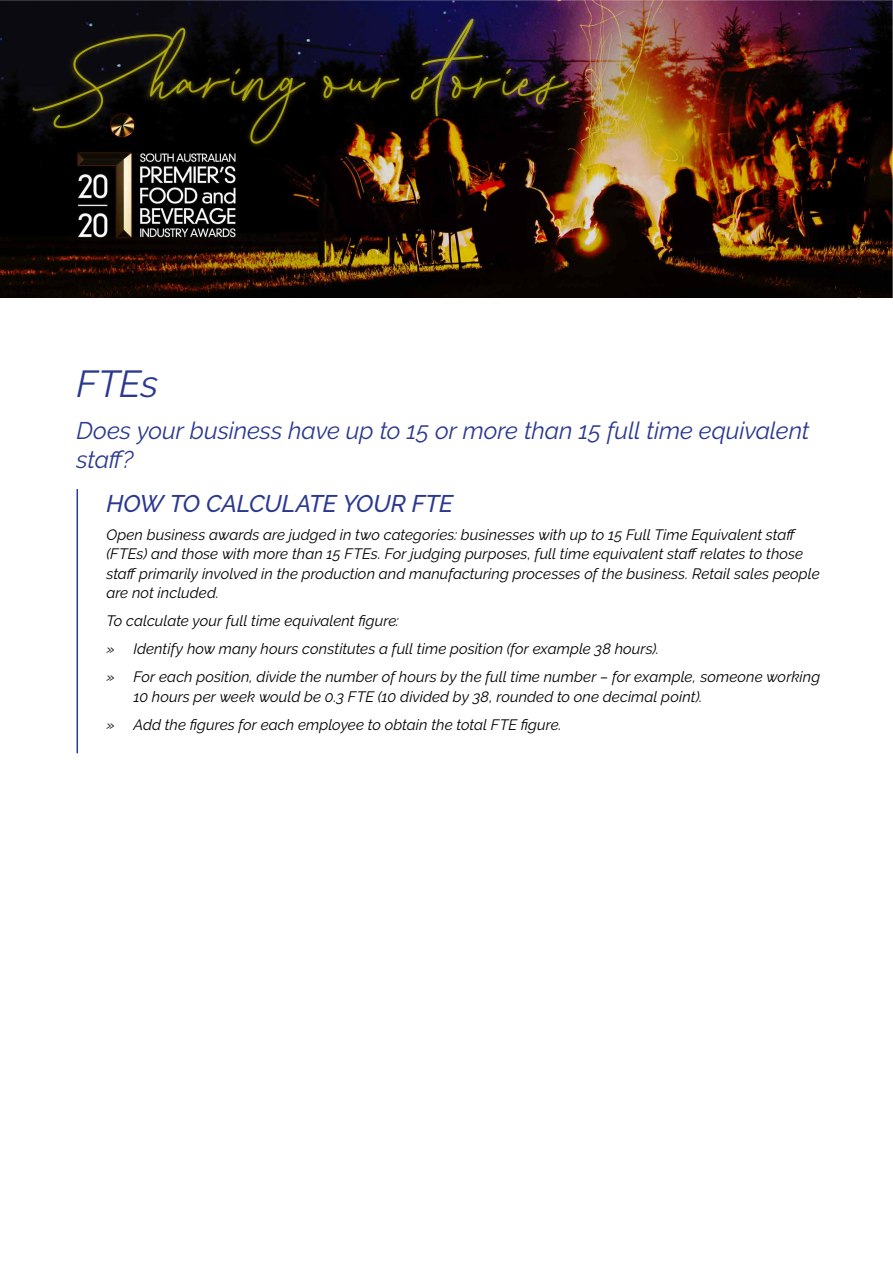
<style>
.page{position:relative;width:893px;height:1263px;background:#fff}
.page>*{position:absolute;margin:0;border:0;box-sizing:border-box;transform-origin:0 0}
.t1{font:italic 37.5px "Raleway";color:#2b3990}
.t2{font:italic 24px/28.8px "Raleway";letter-spacing:-.005em;color:#2b3990}
.t3{font:italic 500 24px "Raleway";letter-spacing:-.015em;color:#2b3990}
.t4{font:italic 15px/19.5px "Raleway";letter-spacing:.005em;color:#000}
</style>
<div class="page">
<img style="left:0;top:0;width:893px;height:298px">
<hr style="left:77px;top:489px;width:1px;height:264px;background:#2b3990">
<h1 class="t1" style="left:77px;top:362px;width:83px">FTEs</h1>
<h2 class="t2" style="left:77px;top:416px;width:734px">Does your business have up to 15 or more than 15 full time equivalent staff?</h2>
<h2 class="t3" style="left:106px;top:489px;width:348px">HOW TO CALCULATE YOUR FTE</h2>
<p class="t4" style="left:106px;top:524px;width:715px">Open business awards are judged in two categories: businesses with up to 15 Full Time Equivalent staff (FTEs) and those with more than 15 FTEs. For judging purposes, full time equivalent staff relates to those staff primarily involved in the production and manufacturing processes of the business. Retail sales people are not included.</p>
<p class="t4" style="left:106px;top:607px;width:715px;line-height:28px">To calculate your full time equivalent figure:<br>» Identify how many hours constitutes a full time position (for example 38 hours).<br>» For each position, divide the number of hours by the full time number – for example, someone working</p>
<p class="t4" style="left:106px;top:682px;width:597px;line-height:28px;text-indent:27px">10 hours per week would be 0.3 FTE (10 divided by 38, rounded to one decimal point). » Add the figures for each employee to obtain the total FTE figure.</p>
</div>
